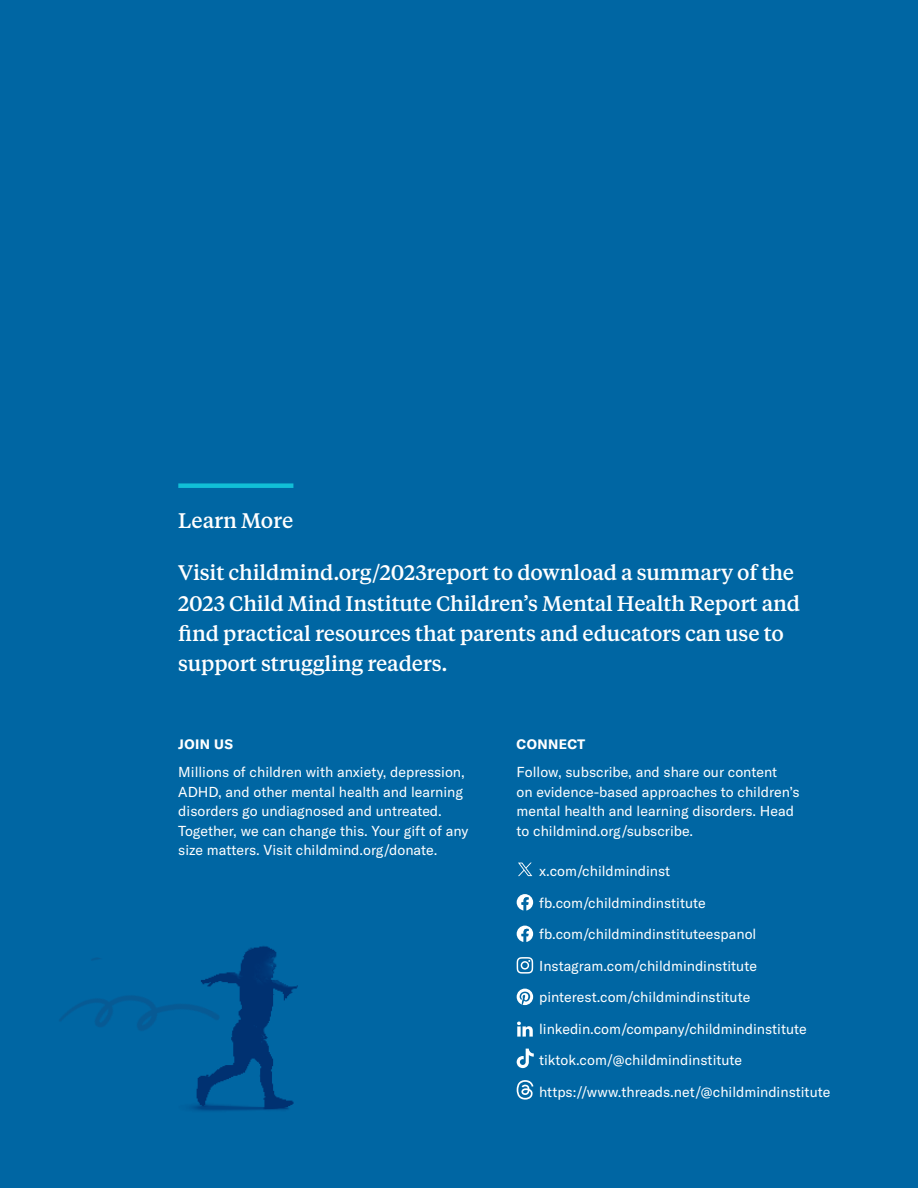
<style>
.page{position:relative;width:918px;height:1188px;background:#0066a3}
.page>*{position:absolute;margin:0;border:0;box-sizing:border-box;transform-origin:0 0}
.t1{font:500 21px/30px "Tiempos Text";letter-spacing:-.01em;color:#fff}
.t2{font:14.25px/19.5px "GT America";color:#fff}
.t3{font:700 13.5px "GT America";letter-spacing:.03em;color:#fff}
</style>
<div class="page">
<img style="left:59px;top:958px;width:117px;height:73px">
<svg style="left:518px;top:863px;width:14px;height:13px"></svg>
<svg style="left:517px;top:894px;width:16px;height:17px"></svg>
<svg style="left:517px;top:926px;width:16px;height:16px"></svg>
<svg style="left:517px;top:957px;width:16px;height:17px"></svg>
<svg style="left:517px;top:989px;width:16px;height:16px"></svg>
<svg style="left:517px;top:1022px;width:16px;height:15px"></svg>
<svg style="left:517px;top:1049px;width:17px;height:19px"></svg>
<svg style="left:517px;top:1080px;width:16px;height:20px"></svg>
<img style="left:176px;top:946px;width:122px;height:165px">
<div style="left:178px;top:483px;width:115px;height:5px;background:#11bfd7"></div>
<h1 class="t1" style="left:178px;top:505px;width:116px">Learn More</h1>
<h1 class="t1" style="left:178px;top:557px;width:623px">Visit childmind.org/2023report to download a summary of the 2023 Child Mind Institute Children’s Mental Health Report and find practical resources that parents and educators can use to support struggling readers.</h1>
<p class="t3" style="left:178px;top:735px;width:56px">JOIN US</p>
<p class="t2" style="left:178px;top:762px;width:292px">Millions of children with anxiety, depression, ADHD, and other mental health and learning disorders go undiagnosed and untreated.<br>Together, we can change this. Your gift of any size matters. Visit childmind.org/donate.</p>
<p class="t3" style="left:517px;top:735px;width:70px">CONNECT</p>
<p class="t2" style="left:517px;top:762px;width:284px">Follow, subscribe, and share our content<br>on evidence-based approaches to children’s mental health and learning disorders. Head to childmind.org/subscribe.</p>
<p class="t2" style="left:539px;top:861px;width:133px">x.com/childmindinst</p>
<p class="t2" style="left:539px;top:893px;width:168px">fb.com/childmindinstitute</p>
<p class="t2" style="left:539px;top:924px;width:219px">fb.com/childmindinstituteespanol</p>
<p class="t2" style="left:539px;top:956px;width:219px">Instagram.com/childmindinstitute</p>
<p class="t2" style="left:539px;top:987px;width:213px">pinterest.com/childmindinstitute</p>
<p class="t2" style="left:539px;top:1019px;width:269px">linkedin.com/company/childmindinstitute</p>
<p class="t2" style="left:539px;top:1050px;width:205px">tiktok.com/@childmindinstitute</p>
<p class="t2" style="left:539px;top:1082px;width:293px">https://www.threads.net/@childmindinstitute</p>
</div>
